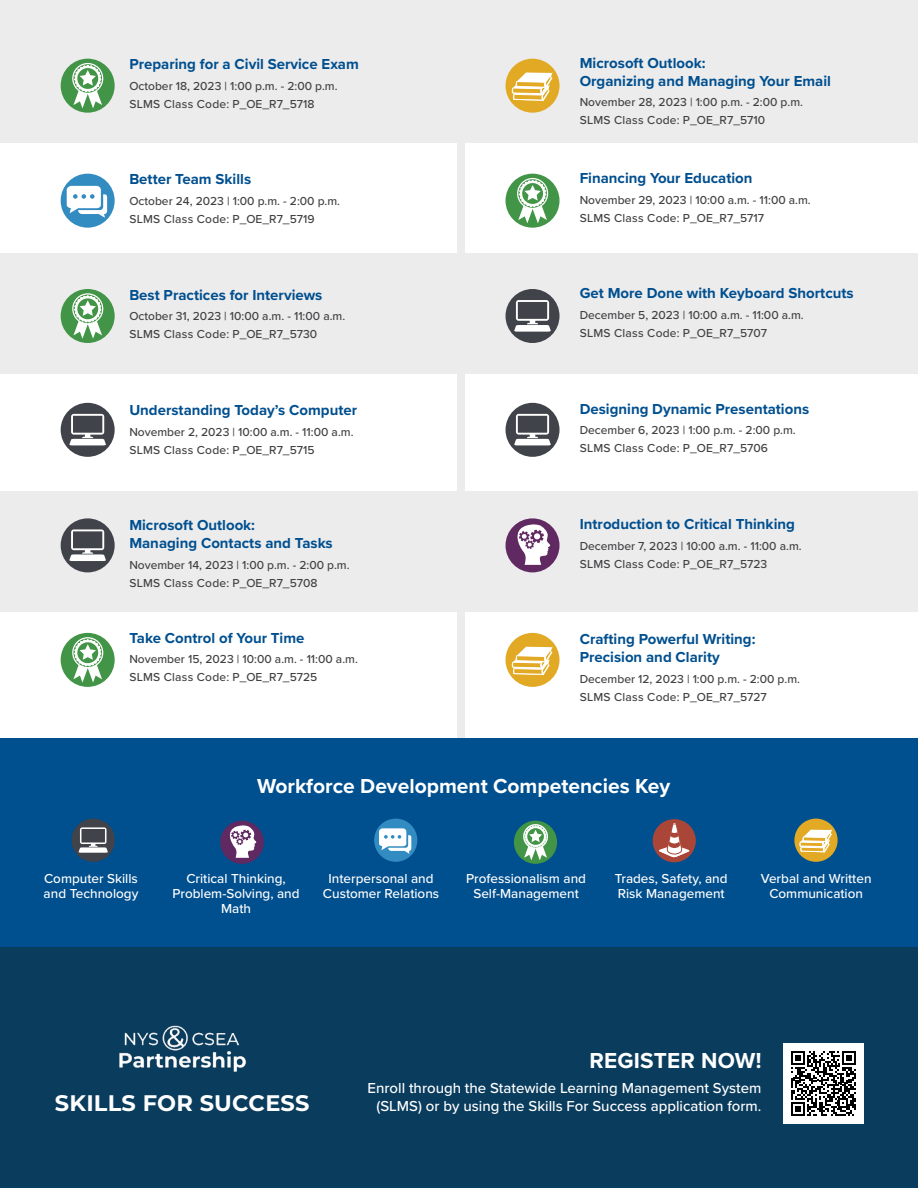
<style>
.page{position:relative;width:918px;height:1188px;background:#fff}
.page>*{position:absolute;margin:0;border:0;box-sizing:border-box;transform-origin:0 0}
.t1{font:700 22.5px "Montserrat";letter-spacing:.01em;color:#fff}
.t2{font:700 22.5px "Proxima Nova";letter-spacing:.01em;color:#fff}
.t3{font:700 21px "Proxima Nova";color:#fff}
.t4{font:700 15px/18px "Proxima Nova";color:#004f8f}
.t5{font:500 15px "Proxima Nova";color:#fff}
.t6{font:500 13.5px/15px "Proxima Nova";color:#fff;text-align:center}
.t7{font:500 12px/18px "Proxima Nova";color:#414042}
</style>
<div class="page">
<div style="left:458px;top:9px;width:7px;height:935px;background:#ececed"></div>
<div style="left:0;top:0;width:918px;height:143px;background:#ececed"></div>
<div style="left:0;top:253px;width:918px;height:121px;background:#ececed"></div>
<div style="left:0;top:491px;width:918px;height:121px;background:#ececed"></div>
<div style="left:61px;top:633px;width:54px;height:54px;background:#429446;border-radius:50%"></div>
<div style="left:73px;top:638px;width:30px;height:30px;background:#deecdf;border-radius:50%"></div>
<div style="left:72px;top:637px;width:31px;height:31px;border:1px solid #fff;border-radius:50%"></div>
<svg style="left:73px;top:639px;width:29px;height:44px"></svg>
<div style="left:61px;top:59px;width:54px;height:54px;background:#429446;border-radius:50%"></div>
<div style="left:72px;top:63px;width:31px;height:31px;border:1px solid #fff;border-radius:50%"></div>
<svg style="left:73px;top:65px;width:29px;height:43px"></svg>
<div style="left:61px;top:289px;width:54px;height:54px;background:#429446;border-radius:50%"></div>
<div style="left:73px;top:294px;width:30px;height:30px;background:#e2efe3;border-radius:50%"></div>
<div style="left:72px;top:293px;width:31px;height:31px;border:1px solid #fff;border-radius:50%"></div>
<svg style="left:73px;top:295px;width:29px;height:44px"></svg>
<div style="left:506px;top:174px;width:54px;height:54px;background:#429446;border-radius:50%"></div>
<div style="left:517px;top:178px;width:31px;height:31px;border:1px solid #fff;border-radius:50%"></div>
<svg style="left:518px;top:180px;width:29px;height:43px"></svg>
<div style="left:506px;top:59px;width:54px;height:54px;background:#e2a925;border-radius:50%"></div>
<svg style="left:511px;top:73px;width:42px;height:28px"></svg>
<div style="left:506px;top:633px;width:54px;height:54px;background:#e2a925;border-radius:50%"></div>
<svg style="left:511px;top:647px;width:42px;height:28px"></svg>
<div style="left:61px;top:174px;width:54px;height:54px;background:#338cc1;border-radius:50%"></div>
<svg style="left:67px;top:186px;width:40px;height:32px"></svg>
<div style="left:61px;top:403px;width:54px;height:54px;background:#404349;border-radius:50%"></div>
<svg style="left:69px;top:414px;width:37px;height:31px"></svg>
<div style="left:506px;top:289px;width:54px;height:54px;background:#404349;border-radius:50%"></div>
<svg style="left:514px;top:300px;width:37px;height:32px"></svg>
<div style="left:506px;top:403px;width:54px;height:54px;background:#404349;border-radius:50%"></div>
<svg style="left:514px;top:414px;width:37px;height:31px"></svg>
<div style="left:61px;top:518px;width:54px;height:54px;background:#404349;border-radius:50%"></div>
<svg style="left:69px;top:529px;width:37px;height:32px"></svg>
<div style="left:506px;top:518px;width:54px;height:54px;background:#602961;border-radius:50%"></div>
<svg style="left:511px;top:524px;width:39px;height:41px"></svg>
<div style="left:0;top:738px;width:918px;height:210px;background:#004f8f"></div>
<div style="left:794px;top:819px;width:44px;height:43px;background:#e2a925;border-radius:50%"></div>
<svg style="left:799px;top:830px;width:33px;height:22px"></svg>
<div style="left:653px;top:819px;width:43px;height:43px;background:#aa4638;border-radius:50%"></div>
<svg style="left:659px;top:823px;width:30px;height:34px"></svg>
<div style="left:514px;top:821px;width:43px;height:43px;background:#429446;border-radius:50%"></div>
<div style="left:523px;top:824px;width:25px;height:25px;border:1px solid #fff;border-radius:50%"></div>
<svg style="left:524px;top:825px;width:23px;height:35px"></svg>
<div style="left:374px;top:819px;width:43px;height:43px;background:#338cc1;border-radius:50%"></div>
<svg style="left:379px;top:828px;width:32px;height:26px"></svg>
<div style="left:220px;top:821px;width:44px;height:43px;background:#602961;border-radius:50%"></div>
<svg style="left:225px;top:825px;width:31px;height:33px"></svg>
<div style="left:72px;top:819px;width:43px;height:43px;background:#404349;border-radius:50%"></div>
<svg style="left:79px;top:827px;width:29px;height:26px"></svg>
<div style="left:0;top:948px;width:918px;height:240px;background:#0a3c5d"></div>
<div style="left:784px;top:1043px;width:80px;height:81px;background:#fff"></div>
<svg style="left:791px;top:1051px;width:65px;height:65px"></svg>
<img style="left:119px;top:1025px;width:127px;height:47px">
<p class="t4" style="left:129px;top:55px;width:231px">Preparing for a Civil Service Exam</p>
<p class="t7" style="left:129px;top:76px;width:210px">October 18, 2023 | 1:00 p.m. - 2:00 p.m.<br>SLMS Class Code: P_OE_R7_5718</p>
<p class="t4" style="left:129px;top:170px;width:123px">Better Team Skills</p>
<p class="t7" style="left:129px;top:192px;width:212px">October 24, 2023 | 1:00 p.m. - 2:00 p.m.<br>SLMS Class Code: P_OE_R7_5719</p>
<p class="t4" style="left:129px;top:285px;width:195px">Best Practices for Interviews</p>
<p class="t7" style="left:129px;top:307px;width:217px">October 31, 2023 | 10:00 a.m. - 11:00 a.m.<br>SLMS Class Code: P_OE_R7_5730</p>
<p class="t4" style="left:129px;top:401px;width:229px">Understanding Today’s Computer</p>
<p class="t7" style="left:129px;top:422px;width:226px">November 2, 2023 | 10:00 a.m. - 11:00 a.m.<br>SLMS Class Code: P_OE_R7_5715</p>
<p class="t4" style="left:129px;top:516px;width:205px">Microsoft Outlook:<br>Managing Contacts and Tasks</p>
<p class="t7" style="left:129px;top:556px;width:222px">November 14, 2023 | 1:00 p.m. - 2:00 p.m.<br>SLMS Class Code: P_OE_R7_5708</p>
<p class="t4" style="left:129px;top:628px;width:177px">Take Control of Your Time</p>
<p class="t7" style="left:129px;top:650px;width:230px">November 15, 2023 | 10:00 a.m. - 11:00 a.m.<br>SLMS Class Code: P_OE_R7_5725</p>
<p class="t4" style="left:580px;top:53px;width:253px">Microsoft Outlook:<br>Organizing and Managing Your Email</p>
<p class="t7" style="left:580px;top:93px;width:225px">November 28, 2023 | 1:00 p.m. - 2:00 p.m.<br>SLMS Class Code: P_OE_R7_5710</p>
<p class="t4" style="left:580px;top:169px;width:174px">Financing Your Education</p>
<p class="t7" style="left:580px;top:190px;width:233px">November 29, 2023 | 10:00 a.m. - 11:00 a.m.<br>SLMS Class Code: P_OE_R7_5717</p>
<p class="t4" style="left:580px;top:284px;width:275px">Get More Done with Keyboard Shortcuts</p>
<p class="t7" style="left:580px;top:306px;width:225px">December 5, 2023 | 10:00 a.m. - 11:00 a.m.<br>SLMS Class Code: P_OE_R7_5707</p>
<p class="t4" style="left:580px;top:399px;width:231px">Designing Dynamic Presentations</p>
<p class="t7" style="left:580px;top:421px;width:218px">December 6, 2023 | 1:00 p.m. - 2:00 p.m.<br>SLMS Class Code: P_OE_R7_5706</p>
<p class="t4" style="left:580px;top:515px;width:217px">Introduction to Critical Thinking</p>
<p class="t7" style="left:580px;top:536px;width:223px">December 7, 2023 | 10:00 a.m. - 11:00 a.m.<br>SLMS Class Code: P_OE_R7_5723</p>
<p class="t4" style="left:580px;top:630px;width:177px">Crafting Powerful Writing:<br>Precision and Clarity</p>
<p class="t7" style="left:580px;top:670px;width:222px">December 12, 2023 | 1:00 p.m. - 2:00 p.m.<br>SLMS Class Code: P_OE_R7_5727</p>
<h2 class="t3" style="left:257px;top:770px;width:415px">Workforce Development Competencies Key</h2>
<p class="t6" style="left:44px;top:871px;width:96px;text-align:left">Computer Skills and Technology</p>
<p class="t6" style="left:172px;top:871px;width:129px">Critical Thinking,<br>Problem-Solving, and<br>Math</p>
<p class="t6" style="left:323px;top:871px;width:118px">Interpersonal and<br>Customer Relations</p>
<p class="t6" style="left:466px;top:871px;width:121px">Professionalism and<br>Self-Management</p>
<p class="t6" style="left:615px;top:871px;width:114px;text-align:left">Trades, Safety, and<br>Risk Management</p>
<p class="t6" style="left:761px;top:871px;width:112px">Verbal and Written<br>Communication</p>
<h1 class="t2" style="left:589px;top:1044px;width:174px">REGISTER NOW!</h1>
<p class="t5" style="left:368px;top:1077px;width:395px">Enroll through the Statewide Learning Management System</p>
<h1 class="t1" style="left:55px;top:1087px;width:256px">SKILLS FOR SUCCESS</h1>
<p class="t5" style="left:377px;top:1095px;width:386px">(SLMS) or by using the Skills For Success application form.</p>
</div>
